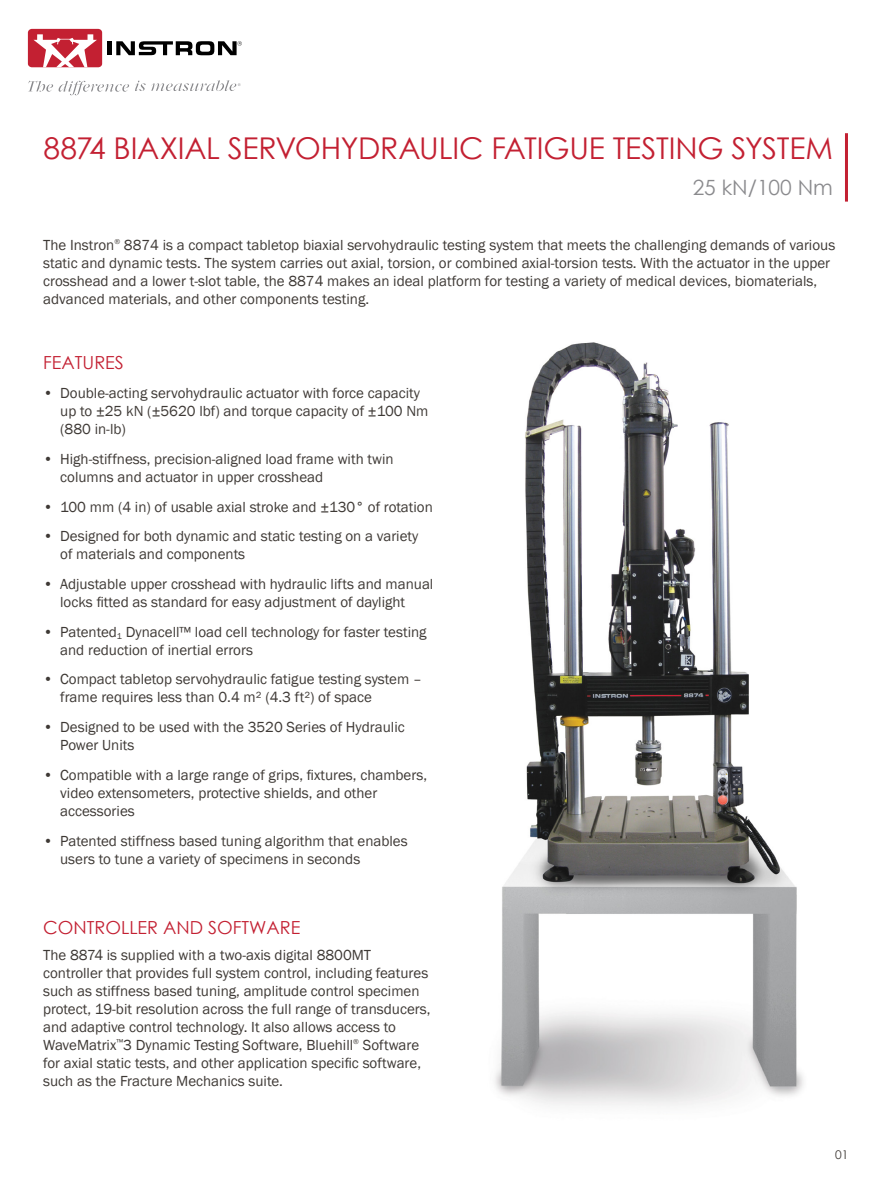
<style>
.page{position:relative;width:891px;height:1188px;background:#fff}
.page>*{position:absolute;margin:0;border:0;box-sizing:border-box;transform-origin:0 0}
.t1{font:30px "Century Gothic";letter-spacing:-.01em;color:#c32032}
.t2{font:21px "Century Gothic";color:#8a8a8d}
.t3{font:18px "Century Gothic";color:#c32032}
.t4{font:15px/18px "Franklin Gothic";color:#3e3935}
.t5{font:12px "Century Gothic";color:#3e3935}
</style>
<div class="page">
<div style="left:28px;top:29px;width:74px;height:38px;background:#c32032;border-radius:4px"></div>
<svg style="left:33px;top:34px;width:64px;height:33px"></svg>
<div style="left:107px;top:41px;width:5px;height:14px;background:#000"></div>
<svg style="left:116px;top:41px;width:126px;height:14px"></svg>
<svg style="left:28px;top:80px;width:213px;height:15px"></svg>
<hr style="left:845px;top:133px;width:3px;height:69px;background:#c32032">
<img style="left:495px;top:342px;width:309px;height:764px">
<h1 class="t1" style="left:44px;top:127px;width:791px">8874 BIAXIAL SERVOHYDRAULIC FATIGUE TESTING SYSTEM</h1>
<h2 class="t2" style="left:693px;top:173px;width:142px">25 kN/100 Nm</h2>
<p class="t4" style="left:43px;top:236px;width:794px">The Instron<sup>®</sup> 8874 is a compact tabletop biaxial servohydraulic testing system that meets the challenging demands of various static and dynamic tests. The system carries out axial, torsion, or combined axial-torsion tests. With the actuator in the upper crosshead and a lower t-slot table, the 8874 makes an ideal platform for testing a variety of medical devices, biomaterials, advanced materials, and other components testing.</p>
<p class="t3" style="left:43px;top:349px;width:82px">FEATURES</p>
<p class="t4" style="left:60px;top:385px;width:370px;text-indent:-17px">• Double-acting servohydraulic actuator with force capacity up to ±25 kN (±5620 lbf) and torque capacity of ±100 Nm (880 in-lb)</p>
<p class="t4" style="left:60px;top:450px;width:335px;text-indent:-17px">• High-stiffness, precision-aligned load frame with twin columns and actuator in upper crosshead</p>
<p class="t4" style="left:43px;top:498px;width:391px">• 100 mm (4 in) of usable axial stroke and ±130° of rotation</p>
<p class="t4" style="left:60px;top:528px;width:360px;text-indent:-17px">• Designed for both dynamic and static testing on a variety of materials and components</p>
<p class="t4" style="left:60px;top:575px;width:375px;text-indent:-17px">• Adjustable upper crosshead with hydraulic lifts and manual locks fitted as standard for easy adjustment of daylight</p>
<p class="t4" style="left:60px;top:623px;width:368px;text-indent:-17px">• Patented<sub>1</sub> Dynacell™ load cell technology for faster testing and reduction of inertial errors</p>
<p class="t4" style="left:60px;top:671px;width:363px;text-indent:-17px">• Compact tabletop servohydraulic fatigue testing system – frame requires less than 0.4 m² (4.3 ft²) of space</p>
<p class="t4" style="left:60px;top:718px;width:346px;text-indent:-17px">• Designed to be used with the 3520 Series of Hydraulic<br>Power Units</p>
<p class="t4" style="left:60px;top:766px;width:369px;text-indent:-17px">• Compatible with a large range of grips, fixtures, chambers, video extensometers, protective shields, and other accessories</p>
<p class="t4" style="left:60px;top:832px;width:349px;text-indent:-17px">• Patented stiffness based tuning algorithm that enables users to tune a variety of specimens in seconds</p>
<p class="t3" style="left:43px;top:915px;width:259px">CONTROLLER AND SOFTWARE</p>
<p class="t4" style="left:43px;top:947px;width:389px">The 8874 is supplied with a two-axis digital 8800MT controller that provides full system control, including features such as stiffness based tuning, amplitude control specimen protect, 19-bit resolution across the full range of transducers, and adaptive control technology. It also allows access to WaveMatrix<sup>™</sup>3 Dynamic Testing Software, Bluehill<sup>®</sup> Software for axial static tests, and other application specific software, such as the Fracture Mechanics suite.</p>
<p class="t5" style="left:835px;top:1146px;width:15px">01</p>
</div>
